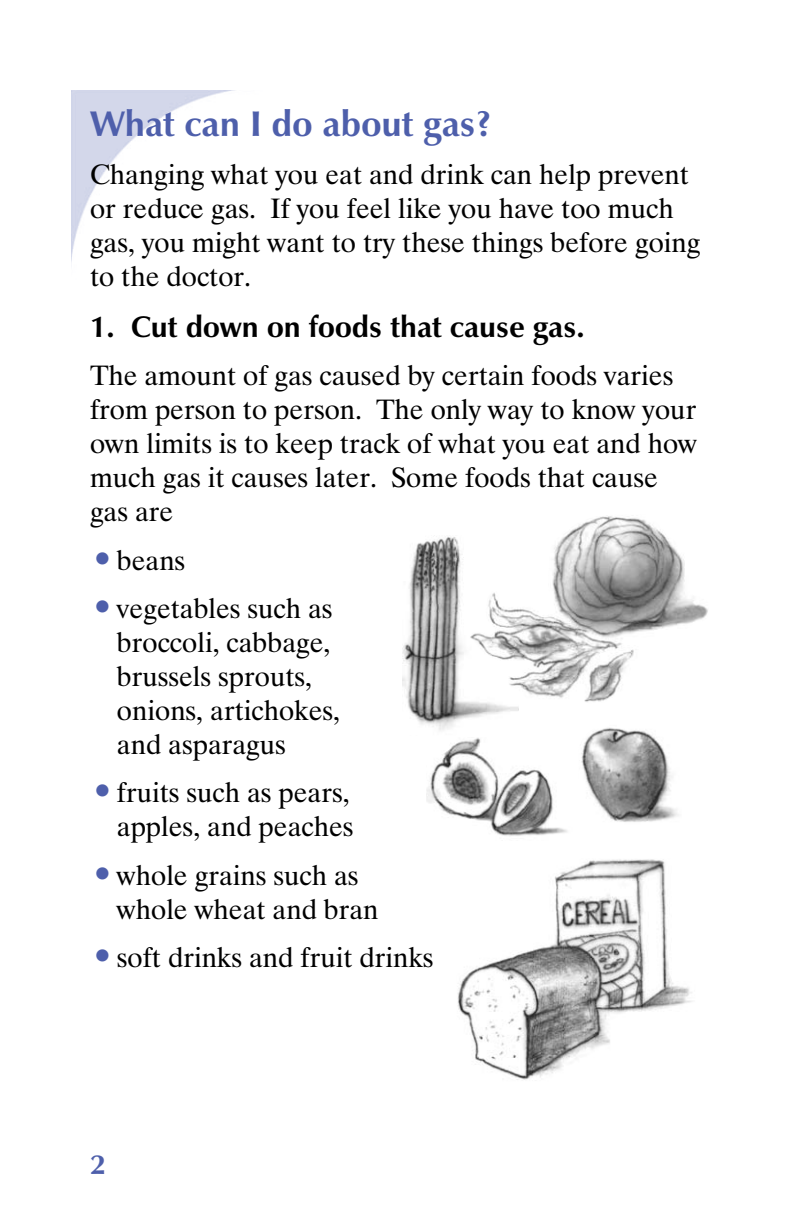
<style>
.page{position:relative;width:792px;height:1224px;background:#fff}
.page>*{position:absolute;margin:0;border:0;box-sizing:border-box;transform-origin:0 0}
.t1{font:700 36px "Zapf Humanist 601 BT";color:#4e5fab}
.t2{font:700 30px "Zapf Humanist 601 BT";color:#000}
.t3{font:28px/34px "Dutch 801 BT";color:#000}
.t4{font:700 28px "Zapf Humanist 601 BT";color:#4e5fab}
.s1{font-size:42px;color:#4e5fab}
</style>
<div class="page">
<img style="left:72px;top:90px;width:163px;height:164px">
<img style="left:402px;top:537px;width:116px;height:194px">
<img style="left:470px;top:516px;width:238px;height:187px">
<img style="left:426px;top:738px;width:141px;height:98px">
<img style="left:581px;top:727px;width:97px;height:95px">
<img style="left:458px;top:859px;width:234px;height:221px">
<h2 class="t1" style="left:90px;top:101px;width:403px">What can I do about gas?</h2>
<p class="t3" style="left:90px;top:157px;width:612px">Changing what you eat and drink can help prevent or reduce gas. If you feel like you have too much gas, you might want to try these things before going to the doctor.</p>
<h3 class="t2" style="left:90px;top:308px;width:496px">1. Cut down on foods that cause gas.</h3>
<p class="t3" style="left:90px;top:358px;width:609px">The amount of gas caused by certain foods varies from person to person. The only way to know your own limits is to keep track of what you eat and how much gas it causes later. Some foods that cause gas are</p>
<p class="t3" style="left:90px;top:543px;width:97px"><span class="s1">•</span>beans</p>
<p class="t3" style="left:117px;top:591px;width:225px;text-indent:-27px"><span class="s1">•</span>vegetables such as broccoli, cabbage, brussels sprouts, onions, artichokes, and asparagus</p>
<p class="t3" style="left:90px;top:775px;width:265px;text-align:right"><span class="s1">•</span>fruits such as pears, apples, and peaches</p>
<p class="t3" style="left:117px;top:858px;width:263px;text-indent:-27px"><span class="s1">•</span>whole grains such as whole wheat and bran</p>
<p class="t3" style="left:90px;top:940px;width:345px"><span class="s1">•</span>soft drinks and fruit drinks</p>
<p class="t4" style="left:90px;top:1147px;width:17px">2</p>
</div>
